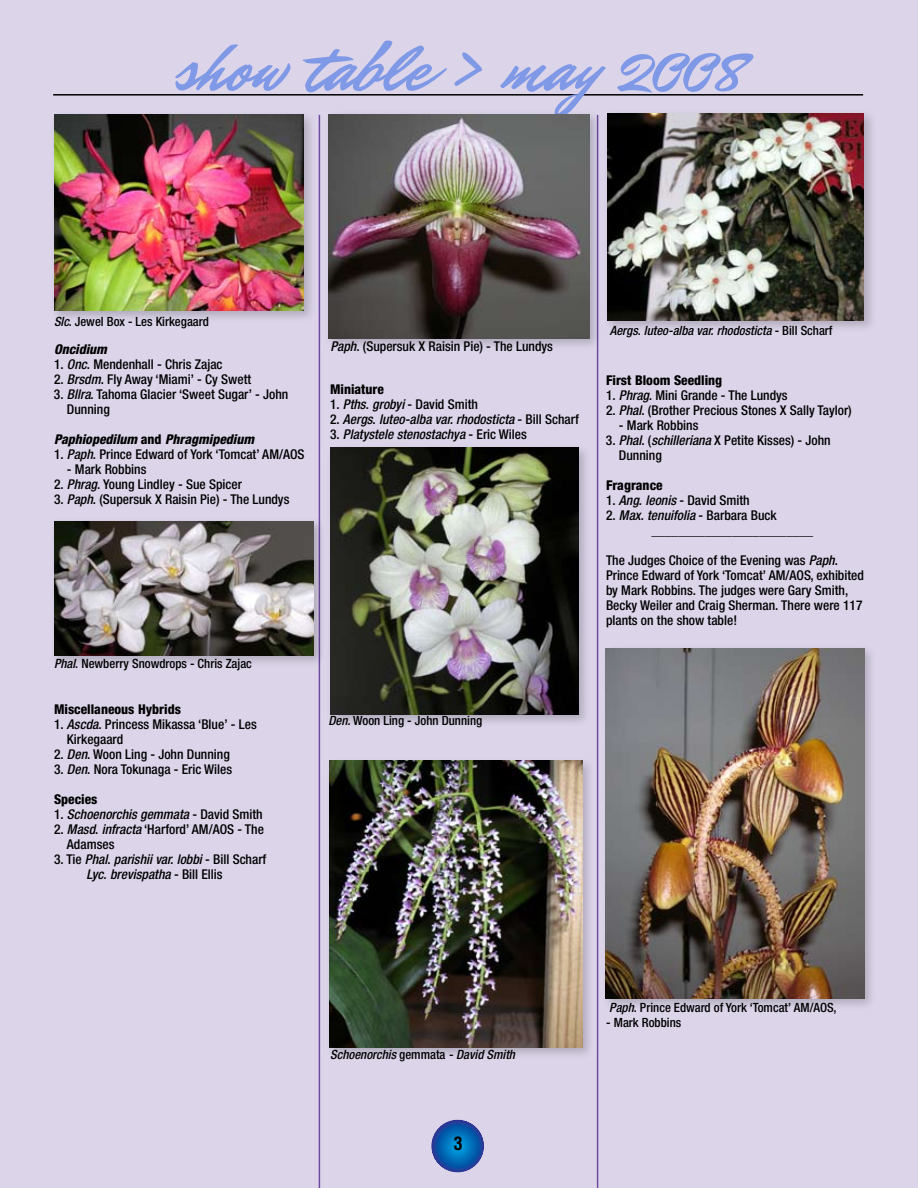
<style>
.page{position:relative;width:918px;height:1188px;background:#dcd5ea}
.page>*{position:absolute;margin:0;border:0;box-sizing:border-box;transform-origin:0 0}
.t1{font:72px "Mr Dafoe";color:#8099e6}
.t2{font:500 condensed 13.5px/15px "Helvetica Neue";color:#000}
.t3{font:italic 500 condensed 13.5px/15px "Helvetica Neue";color:#000}
.t4{font:800 condensed 13.5px "Helvetica Neue";color:#000}
.t5{font:italic 800 condensed 13.5px "Helvetica Neue";color:#000}
.t6{font:500 condensed 12.75px "Helvetica Neue";color:#000}
.t7{font:italic 500 condensed 12.75px "Helvetica Neue";color:#000}
.s1{font-size:54px}
.s2{font-style:italic}
.s3{font-style:normal}
</style>
<div class="page">
<hr style="left:319px;top:115px;width:1px;height:1073px;background:#6e4b9e">
<hr style="left:597px;top:115px;width:1px;height:1073px;background:#6e4b9e">
<hr style="left:53px;top:94px;width:810px;height:2px;background:#000">
<svg style="left:431px;top:1120px;width:53px;height:52px;background:#0c5cac"></svg>
<div style="left:49px;top:110px;width:268px;height:214px;background:#000;opacity:.2"></div>
<img style="left:54px;top:115px;width:249px;height:196px">
<div style="left:49px;top:517px;width:279px;height:153px;background:#000;opacity:.2"></div>
<img style="left:54px;top:521px;width:260px;height:134px">
<div style="left:601px;top:644px;width:277px;height:369px;background:#000;opacity:.2"></div>
<img style="left:606px;top:648px;width:258px;height:350px">
<div style="left:324px;top:109px;width:279px;height:244px;background:#000;opacity:.2"></div>
<img style="left:329px;top:114px;width:260px;height:225px">
<div style="left:325px;top:443px;width:266px;height:285px;background:#000;opacity:.2"></div>
<img style="left:330px;top:448px;width:248px;height:266px">
<div style="left:325px;top:756px;width:272px;height:305px;background:#000;opacity:.2"></div>
<img style="left:330px;top:761px;width:252px;height:287px">
<div style="left:603px;top:109px;width:274px;height:225px;background:#000;opacity:.2"></div>
<img style="left:608px;top:114px;width:256px;height:206px">
<svg style="left:454px;top:1136px;width:8px;height:14px"></svg>
<h1 class="t1" style="left:174px;top:19px;width:570px">show table &gt; may <span class="s1">2008</span></h1>
<p class="t6" style="left:54px;top:314px;width:156px"><span class="s2">Slc.</span> Jewel Box - Les Kirkegaard</p>
<p class="t5" style="left:54px;top:341px;width:55px">Oncidium</p>
<p class="t2" style="left:54px;top:357px;width:170px">1. <span class="s2">Onc</span>. Mendenhall - Chris Zajac</p>
<p class="t2" style="left:54px;top:372px;width:199px">2. <span class="s2">Brsdm</span>. Fly Away ‘Miami’ - Cy Swett</p>
<p class="t2" style="left:67px;top:387px;width:223px;text-indent:-13px">3. <span class="s2">Bllra</span>. Tahoma Glacier ‘Sweet Sugar’ - John<br>Dunning</p>
<p class="t5" style="left:54px;top:431px;width:202px">Paphiopedilum <span class="s3">and</span> Phragmipedium</p>
<p class="t2" style="left:54px;top:447px;width:252px">1. <span class="s2">Paph</span>. Prince Edward of York ‘Tomcat’ AM/AOS</p>
<p class="t2" style="left:67px;top:462px;width:81px">- Mark Robbins</p>
<p class="t2" style="left:54px;top:477px;width:190px">2. <span class="s2">Phrag</span>. Young Lindley - Sue Spicer</p>
<p class="t2" style="left:54px;top:492px;width:237px">3. <span class="s2">Paph</span>. (Supersuk X Raisin Pie) - The Lundys</p>
<p class="t2" style="left:330px;top:339px;width:224px"><span class="s2">Paph</span>. (Supersuk X Raisin Pie) - The Lundys</p>
<p class="t4" style="left:330px;top:381px;width:55px">Miniature</p>
<p class="t2" style="left:330px;top:397px;width:149px">1. <span class="s2">Pths</span>. <span class="s2">grobyi</span> - David Smith</p>
<p class="t3" style="left:330px;top:412px;width:250px"><span class="s3">2.</span> Aergs<span class="s3">.</span> luteo-alba var. rhodosticta <span class="s3">- Bill Scharf</span></p>
<p class="t3" style="left:330px;top:427px;width:198px"><span class="s3">3.</span> Platystele stenostachya <span class="s3">- Eric Wiles</span></p>
<p class="t6" style="left:54px;top:656px;width:199px"><span class="s2">Phal</span>. Newberry Snowdrops - Chris Zajac</p>
<p class="t4" style="left:54px;top:701px;width:129px">Miscellaneous Hybrids</p>
<p class="t2" style="left:67px;top:717px;width:191px;text-indent:-13px">1. <span class="s2">Ascda</span>. Princess Mikassa ‘Blue’ - Les<br>Kirkegaard</p>
<p class="t2" style="left:54px;top:747px;width:177px">2. <span class="s2">Den</span>. Woon Ling - John Dunning</p>
<p class="t2" style="left:54px;top:762px;width:180px">3. <span class="s2">Den</span>. Nora Tokunaga - Eric Wiles</p>
<p class="t4" style="left:54px;top:791px;width:45px">Species</p>
<p class="t3" style="left:54px;top:807px;width:210px"><span class="s3">1.</span> Schoenorchis gemmata <span class="s3">- David Smith</span></p>
<p class="t2" style="left:67px;top:822px;width:199px;text-indent:-13px">2. <span class="s2">Masd</span>. <span class="s2">infracta</span> ‘Harford’ AM/AOS - The<br>Adamses</p>
<p class="t3" style="left:86px;top:852px;width:181px;text-indent:-32px"><span class="s3">3. Tie</span> Phal<span class="s3">.</span> parishii var. lobbi <span class="s3">- Bill Scharf<br></span>Lyc<span class="s3">.</span> brevispatha <span class="s3">- Bill Ellis</span></p>
<p class="t6" style="left:328px;top:713px;width:155px"><span class="s2">Den.</span> Woon Ling - John Dunning</p>
<p class="t7" style="left:610px;top:323px;width:224px">Aergs<span class="s3">.</span> luteo-alba var. rhodosticta <span class="s3">- Bill Scharf</span></p>
<p class="t4" style="left:606px;top:372px;width:118px">First Bloom Seedling</p>
<p class="t2" style="left:606px;top:387px;width:183px">1. <span class="s2">Phrag.</span> Mini Grande - The Lundys</p>
<p class="t2" style="left:606px;top:402px;width:247px">2. <span class="s2">Phal</span>. (Brother Precious Stones X Sally Taylor)</p>
<p class="t2" style="left:619px;top:417px;width:81px">- Mark Robbins</p>
<p class="t2" style="left:619px;top:432px;width:213px;text-indent:-13px">3. <span class="s2">Phal</span>. (<span class="s2">schilleriana</span> X Petite Kisses) - John<br>Dunning</p>
<p class="t4" style="left:606px;top:477px;width:58px">Fragrance</p>
<p class="t2" style="left:606px;top:492px;width:145px">1. <span class="s2">Ang</span>. <span class="s2">leonis</span> - David Smith</p>
<p class="t2" style="left:651px;top:507px;width:163px;text-indent:-45px">2. <span class="s2">Max</span>. <span class="s2">tenuifolia</span> - Barbara Buck ________________________</p>
<p class="t2" style="left:606px;top:552px;width:259px">The Judges Choice of the Evening was <span class="s2">Paph</span>.<br>Prince Edward of York ‘Tomcat’ AM/AOS, exhibited by Mark Robbins. The judges were Gary Smith, Becky Weiler and Craig Sherman. There were 117 plants on the show table!</p>
<p class="t7" style="left:330px;top:1047px;width:186px">Schoenorchis <span class="s3">gemmata</span> - David Smith</p>
<p class="t6" style="left:609px;top:1000px;width:229px"><span class="s2">Paph</span>. Prince Edward of York ‘Tomcat’ AM/AOS,</p>
<p class="t6" style="left:606px;top:1015px;width:77px">- Mark Robbins</p>
</div>
